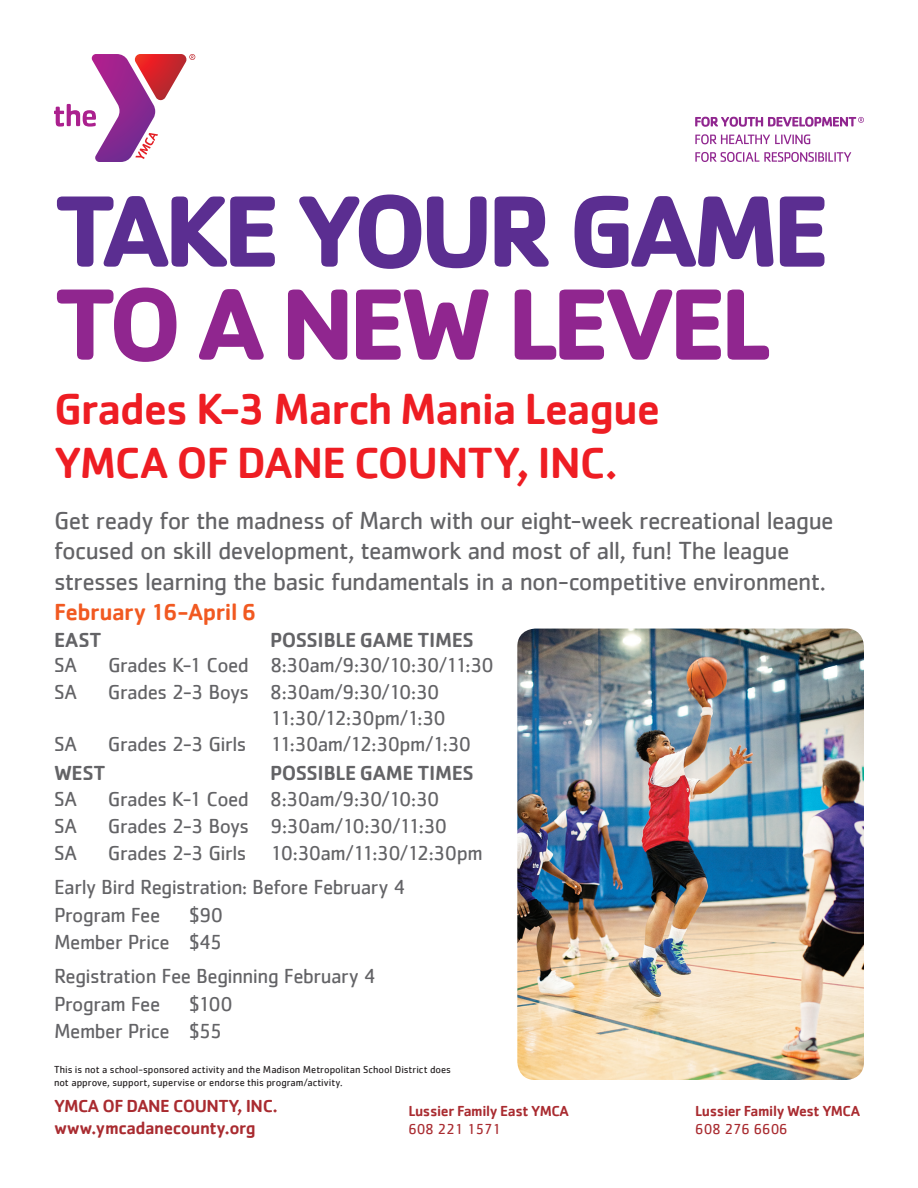
<style>
.page{position:relative;width:918px;height:1188px;background:#fff}
.page>*{position:absolute;margin:0;border:0;box-sizing:border-box;transform-origin:0 0}
.t1{font:700 105px "Cachet";letter-spacing:-.06em;color:#5b2e91}
.t2{font:700 105px "Cachet";letter-spacing:-.06em;color:#90268f}
.t3{font:500 45px/54px "Cachet";letter-spacing:-.025em;color:#ee1d23}
.t4{font:25.5px/30.6px "Cachet";letter-spacing:-.025em;color:#636366}
.t5{font:500 24px "Cachet";letter-spacing:-.02em;color:#f15921}
.t6{font:21px/27.3px "Cachet";letter-spacing:-.025em;color:#636366}
.t7{font:500 21px "Cachet";letter-spacing:-.02em;color:#636366}
.t8{font:500 18px/21.6px "Cachet";letter-spacing:-.025em;color:#a92b30}
.t9{font:500 15px "Cachet";letter-spacing:-.025em;color:#a92b30}
.t10{font:15px "Cachet";letter-spacing:-.025em;color:#a92b30}
.t11{font:10.5px/12.6px "Cachet";color:#231f20}
</style>
<div class="page">
<img style="left:517px;top:629px;width:347px;height:451px">
<svg style="left:695px;top:134px;width:115px;height:10px"></svg>
<svg style="left:695px;top:152px;width:156px;height:10px"></svg>
<svg style="left:695px;top:117px;width:169px;height:10px"></svg>
<svg style="left:54px;top:54px;width:141px;height:108px"></svg>
<h1 class="t1" style="left:54px;top:163px;width:778px">TAKE YOUR GAME</h1>
<h1 class="t2" style="left:54px;top:256px;width:718px">TO A NEW LEVEL</h1>
<h2 class="t3" style="left:54px;top:380px;width:608px">Grades K-3 March Mania League<br>YMCA OF DANE COUNTY, INC.</h2>
<p class="t4" style="left:54px;top:505px;width:781px">Get ready for the madness of March with our eight-week recreational league focused on skill development, teamwork and most of all, fun! The league stresses learning the basic fundamentals in a non-competitive environment.</p>
<p class="t5" style="left:54px;top:597px;width:204px">February 16-April 6</p>
<p class="t7" style="left:54px;top:627px;width:49px">EAST</p>
<p class="t7" style="left:270px;top:627px;width:205px">POSSIBLE GAME TIMES</p>
<p class="t6" style="left:54px;top:651px;width:25px">SA</p>
<p class="t6" style="left:108px;top:651px;width:387px">Grades K-1 Coed 8:30am/9:30/10:30/11:30</p>
<p class="t6" style="left:54px;top:678px;width:25px">SA</p>
<p class="t6" style="left:270px;top:679px;width:177px;line-height:25.2px;text-indent:-162px">Grades 2-3 Boys 8:30am/9:30/10:30<br>11:30/12:30pm/1:30</p>
<p class="t6" style="left:54px;top:730px;width:25px">SA</p>
<p class="t6" style="left:108px;top:730px;width:365px">Grades 2-3 Girls 11:30am/12:30pm/1:30</p>
<p class="t7" style="left:54px;top:760px;width:53px">WEST</p>
<p class="t7" style="left:270px;top:760px;width:205px">POSSIBLE GAME TIMES</p>
<p class="t6" style="left:54px;top:784px;width:25px">SA</p>
<p class="t6" style="left:108px;top:784px;width:333px">Grades K-1 Coed 8:30am/9:30/10:30</p>
<p class="t6" style="left:54px;top:812px;width:25px">SA</p>
<p class="t6" style="left:108px;top:812px;width:341px">Grades 2-3 Boys 9:30am/10:30/11:30</p>
<p class="t6" style="left:54px;top:839px;width:25px">SA</p>
<p class="t6" style="left:54px;top:836px;width:430px;line-height:34px;text-indent:54px">Grades 2-3 Girls 10:30am/11:30/12:30pm<br>Early Bird Registration: Before February 4</p>
<p class="t6" style="left:54px;top:901px;width:108px">Program Fee</p>
<p class="t6" style="left:54px;top:901px;width:171px;text-align:right">$90<br>Member Price $45</p>
<p class="t6" style="left:54px;top:962px;width:323px">Registration Fee Beginning February 4<br>Program Fee</p>
<p class="t6" style="left:54px;top:989px;width:180px;text-indent:135px">$100<br>Member Price $55</p>
<p class="t11" style="left:54px;top:1063px;width:399px">This is not a school-sponsored activity and the Madison Metropolitan School District does not approve, support, supervise or endorse this program/activity.</p>
<p class="t8" style="left:54px;top:1095px;width:225px">YMCA OF DANE COUNTY, INC. www.ymcadanecounty.org</p>
<p class="t9" style="left:408px;top:1102px;width:162px">Lussier Family East YMCA</p>
<p class="t10" style="left:408px;top:1120px;width:94px">608 221 1571</p>
<p class="t9" style="left:695px;top:1102px;width:166px">Lussier Family West YMCA</p>
<p class="t10" style="left:695px;top:1120px;width:94px">608 276 6606</p>
</div>
